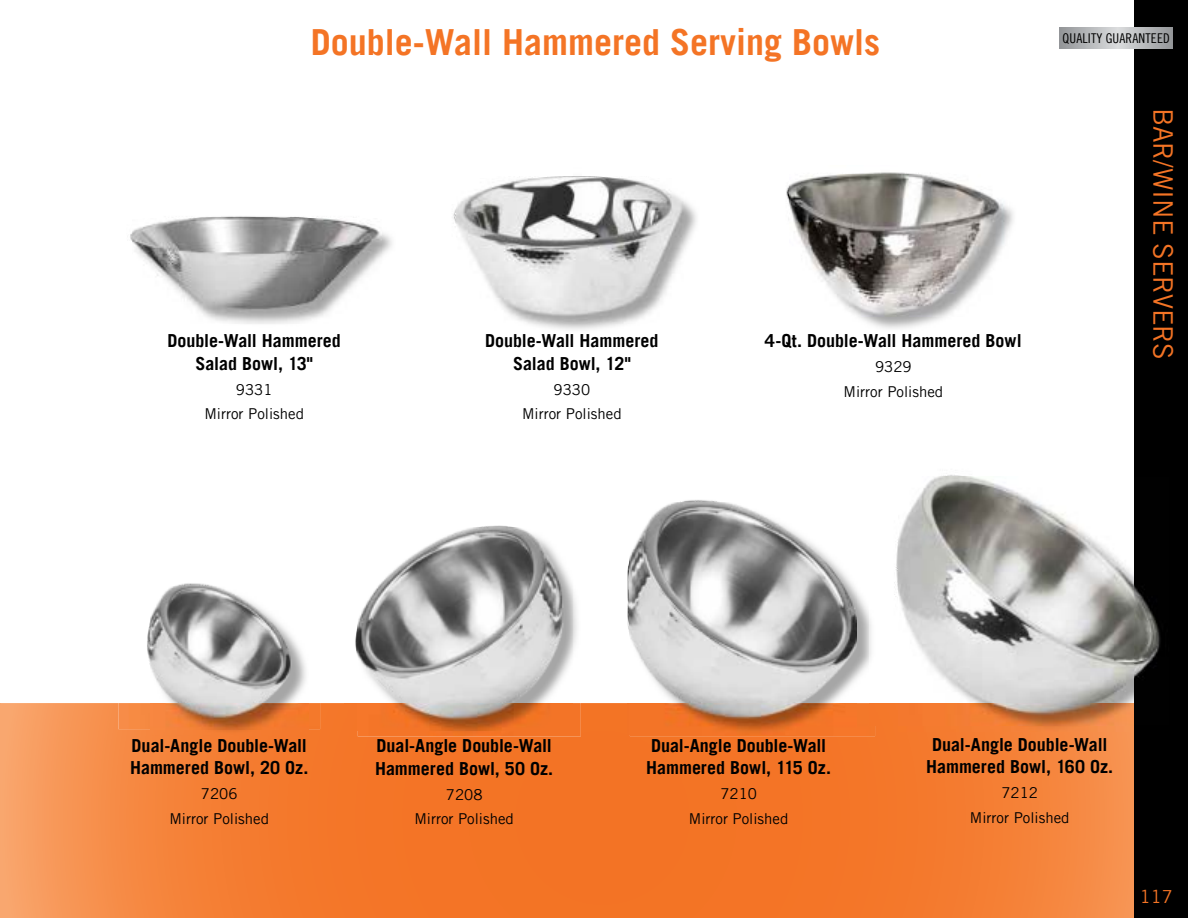
<style>
.page{position:relative;width:1188px;height:918px;background:#fff}
.page>*{position:absolute;margin:0;border:0;box-sizing:border-box;transform-origin:0 0}
.t1{font:700 36px "Trade Gothic";color:#f47425}
.t2{font:27px "Trade Gothic";color:#f47425}
.t3{font:700 18px/22.5px "Trade Gothic";color:#000;text-align:center}
.t4{font:18px "Trade Gothic";color:#f47425}
.t5{font:15px/24.8px "Trade Gothic";color:#000;text-align:center}
.t6{font:13.5px "Trade Gothic Cond Eighteen";letter-spacing:.01em;color:#000}
</style>
<div class="page">
<hr style="left:0;top:703px;width:1px;height:215px;background:#f9a76f">
<svg style="left:1px;top:703px;width:1133px;height:215px;background:#f47d33"></svg>
<div style="left:1134px;top:0;width:54px;height:918px;background:#000"></div>
<svg style="left:1060px;top:27px;width:113px;height:22px;background:#b6b8ba"></svg>
<img style="left:859px;top:207px;width:154px;height:122px">
<img style="left:786px;top:172px;width:133px;height:35px">
<img style="left:790px;top:174px;width:218px;height:143px">
<img style="left:533px;top:201px;width:164px;height:129px">
<img style="left:453px;top:176px;width:161px;height:48px">
<img style="left:457px;top:178px;width:228px;height:146px">
<img style="left:130px;top:216px;width:188px;height:25px">
<img style="left:132px;top:218px;width:250px;height:105px">
<img style="left:358px;top:592px;width:223px;height:144px">
<img style="left:344px;top:525px;width:229px;height:206px">
<img style="left:630px;top:590px;width:245px;height:146px">
<img style="left:628px;top:500px;width:228px;height:234px">
<img style="left:899px;top:726px;width:235px;height:6px">
<img style="left:870px;top:475px;width:103px;height:228px">
<img style="left:870px;top:703px;width:29px;height:23px">
<img style="left:899px;top:477px;width:262px;height:249px">
<img style="left:150px;top:729px;width:159px;height:7px">
<img style="left:118px;top:583px;width:202px;height:146px">
<h1 class="t1" style="left:311px;top:20px;width:571px">Double-Wall Hammered Serving Bowls</h1>
<p class="t3" style="left:167px;top:329px;width:175px">Double-Wall Hammered<br>Salad Bowl, 13"</p>
<p class="t5" style="left:204px;top:377px;width:101px">9331<br>Mirror Polished</p>
<p class="t3" style="left:485px;top:329px;width:175px">Double-Wall Hammered<br>Salad Bowl, 12"</p>
<p class="t5" style="left:522px;top:377px;width:101px">9330<br>Mirror Polished</p>
<p class="t3" style="left:765px;top:329px;width:258px">4-Qt. Double-Wall Hammered Bowl</p>
<p class="t5" style="left:844px;top:354px;width:101px">9329<br>Mirror Polished</p>
<p class="t6" style="left:1063px;top:30px;width:109px">QUALITY GUARANTEED</p>
<h2 class="t2" style="left:1179px;top:108px;width:254px;rotate:90deg">BAR/WINE SERVERS</h2>
<p class="t3" style="left:130px;top:734px;width:180px;text-align:left">Dual-Angle Double-Wall<br>Hammered Bowl, 20 Oz.</p>
<p class="t5" style="left:169px;top:781px;width:101px">7206<br>Mirror Polished</p>
<p class="t3" style="left:375px;top:734px;width:180px;text-align:left">Dual-Angle Double-Wall<br>Hammered Bowl, 50 Oz.</p>
<p class="t5" style="left:414px;top:782px;width:101px">7208<br>Mirror Polished</p>
<p class="t3" style="left:646px;top:734px;width:186px;text-align:left">Dual-Angle Double-Wall<br>Hammered Bowl, 115 Oz.</p>
<p class="t5" style="left:689px;top:781px;width:101px">7210<br>Mirror Polished</p>
<p class="t3" style="left:926px;top:733px;width:189px">Dual-Angle Double-Wall<br>Hammered Bowl, 160 Oz.</p>
<p class="t5" style="left:970px;top:780px;width:101px">7212<br>Mirror Polished</p>
<p class="t4" style="left:1140px;top:885px;width:34px">117</p>
</div>
